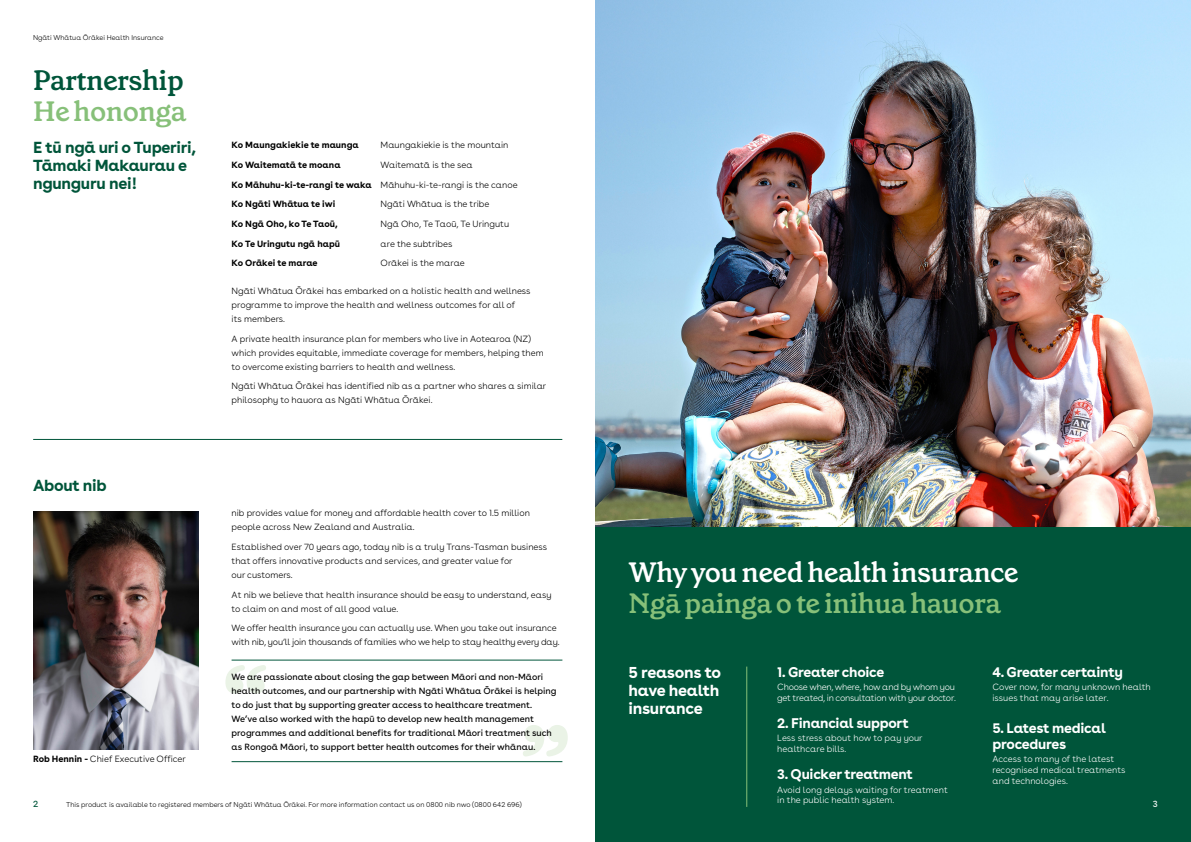
<style>
.page{position:relative;width:1191px;height:842px;background:#fff}
.page>*{position:absolute;margin:0;border:0;box-sizing:border-box;transform-origin:0 0}
.t1{font:600 28px "Grenette Pro";letter-spacing:-.02em;color:#87c079}
.t2{font:600 28px "Grenette Pro";letter-spacing:-.02em;color:#fff}
.t3{font:600 28px "Grenette Pro";letter-spacing:-.02em;color:#00553a}
.t4{font:700 16px/18px "Buenos Aires";letter-spacing:-.02em;color:#00553a}
.t5{font:700 16px/18px "Buenos Aires";letter-spacing:-.02em;color:#fff;text-align:justify}
.t6{font:700 14px/15.4px "Buenos Aires";letter-spacing:-.02em;color:#fff}
.t7{font:300 9px/14px "Buenos Aires";color:#000}
.t8{font:9px/14px "Buenos Aires";color:#000}
.t9{font:300 9px/10.8px "Buenos Aires";color:#fff}
.t10{font:300 9px/14px "Buenos Aires";letter-spacing:-.02em;color:#000}
.t11{font:700 9px "Buenos Aires";color:#000}
.t12{font:300 9px/10.8px "Buenos Aires";letter-spacing:-.025em;color:#fff}
.t13{font:9px "Buenos Aires";color:#00553a}
.t14{font:9px "Buenos Aires";color:#fff}
.t15{font:300 7px "Buenos Aires";color:#000}
.s1{font-weight:700}
</style>
<div class="page">
<img style="left:33px;top:511px;width:165px;height:239px">
<div style="left:595px;top:0;width:596px;height:842px;background:#00553a"></div>
<img style="left:595px;top:0;width:596px;height:526px">
<svg style="left:523px;top:725px;width:45px;height:32px"></svg>
<svg style="left:225px;top:665px;width:41px;height:29px"></svg>
<hr style="left:746px;top:666px;width:1px;height:141px;background:#87c079">
<hr style="left:231px;top:660px;width:331px;height:1px;background:#00553a">
<hr style="left:231px;top:761px;width:331px;height:1px;background:#00553a">
<hr style="left:33px;top:439px;width:529px;height:1px;background:#00553a">
<p class="t15" style="left:33px;top:33px;width:132px">Ngāti Whātua Ōrākei Health Insurance</p>
<h1 class="t3" style="left:33px;top:62px;width:152px">Partnership</h1>
<h1 class="t1" style="left:33px;top:93px;width:155px">He hononga</h1>
<h2 class="t4" style="left:33px;top:137px;width:164px">E tū ngā uri o Tuperiri,<br>Tāmaki Makaurau e ngunguru nei!</h2>
<h2 class="t4" style="left:33px;top:476px;width:75px">About nib</h2>
<p class="t7" style="left:33px;top:751px;width:154px"><span class="s1">Rob Hennin -</span> Chief Executive Officer</p>
<p class="t11" style="left:231px;top:139px;width:129px">Ko Maungakiekie te maunga</p>
<p class="t7" style="left:380px;top:138px;width:129px">Maungakiekie is the mountain</p>
<p class="t11" style="left:231px;top:158px;width:111px">Ko Waitematā te moana</p>
<p class="t7" style="left:231px;top:155px;width:287px;line-height:19.7px;text-indent:149px">Waitematā is the sea<br><span class="s1">Ko Māhuhu-ki-te-rangi te waka</span> Māhuhu-ki-te-rangi is the canoe<br><span class="s1">Ko Ngāti Whātua te iwi</span></p>
<p class="t7" style="left:380px;top:197px;width:110px">Ngāti Whātua is the tribe</p>
<p class="t11" style="left:231px;top:218px;width:108px">Ko Ngā Oho, ko Te Taoū,</p>
<p class="t7" style="left:380px;top:217px;width:130px">Ngā Oho, Te Taoū, Te Uringutu</p>
<p class="t11" style="left:231px;top:237px;width:110px">Ko Te Uringutu ngā hapū</p>
<p class="t7" style="left:380px;top:236px;width:73px">are the subtribes</p>
<p class="t11" style="left:231px;top:257px;width:88px">Ko Orākei te marae</p>
<p class="t7" style="left:380px;top:256px;width:86px">Orākei is the marae</p>
<p class="t7" style="left:231px;top:283px;width:300px">Ngāti Whātua Ōrākei has embarked on a holistic health and wellness programme to improve the health and wellness outcomes for all of<br>its members.</p>
<p class="t7" style="left:231px;top:331px;width:314px">A private health insurance plan for members who live in Aotearoa (NZ) which provides equitable, immediate coverage for members, helping them to overcome existing barriers to health and wellness.</p>
<p class="t7" style="left:231px;top:379px;width:316px">Ngāti Whātua Ōrākei has identified nib as a partner who shares a similar philosophy to hauora as Ngāti Whātua Ōrākei.</p>
<p class="t7" style="left:231px;top:505px;width:300px">nib provides value for money and affordable health cover to 1.5 million people across New Zealand and Australia.</p>
<p class="t7" style="left:231px;top:539px;width:317px">Established over 70 years ago, today nib is a truly Trans-Tasman business that offers innovative products and services, and greater value for<br>our customers.</p>
<p class="t7" style="left:231px;top:587px;width:321px">At nib we believe that health insurance should be easy to understand, easy to claim on and most of all good value.</p>
<p class="t10" style="left:231px;top:621px;width:329px">We offer health insurance you can actually use. When you take out insurance with nib, you’ll join thousands of families who we help to stay healthy every day.</p>
<p class="t8" style="left:231px;top:669px;width:326px">We are passionate about closing the gap between Māori and non-Māori health outcomes, and our partnership with Ngāti Whātua Ōrākei is helping to do just that by supporting greater access to healthcare treatment.<br>We’ve also worked with the hapū to develop new health management programmes and additional benefits for traditional Māori treatment such as Rongoā Māori, to support better health outcomes for their whānau.</p>
<p class="t13" style="left:33px;top:797px;width:7px">2</p>
<p class="t15" style="left:66px;top:799px;width:457px">This product is available to registered members of Ngāti Whātua Ōrākei. For more information contact us on 0800 nib nwo (0800 642 696)</p>
<h1 class="t2" style="left:628px;top:554px;width:392px">Why you need health insurance</h1>
<h1 class="t1" style="left:628px;top:585px;width:374px">Ngā painga o te inihua hauora</h1>
<h2 class="t5" style="left:628px;top:663px;width:94px">5 reasons to have health insurance</h2>
<h3 class="t6" style="left:777px;top:663px;width:109px">1. Greater choice</h3>
<p class="t12" style="left:777px;top:681px;width:180px">Choose when, where, how and by whom you get treated, in consultation with your doctor.</p>
<h3 class="t6" style="left:777px;top:715px;width:133px">2. Financial support</h3>
<p class="t9" style="left:777px;top:732px;width:147px">Less stress about how to pay your healthcare bills.</p>
<h3 class="t6" style="left:777px;top:766px;width:137px">3. Quicker treatment</h3>
<p class="t9" style="left:777px;top:783px;width:172px">Avoid long delays waiting for treatment in the public health system.</p>
<h3 class="t6" style="left:992px;top:663px;width:132px">4. Greater certainty</h3>
<p class="t9" style="left:992px;top:681px;width:160px">Cover now, for many unknown health issues that may arise later.</p>
<h3 class="t6" style="left:992px;top:720px;width:115px">5. Latest medical procedures</h3>
<p class="t9" style="left:992px;top:753px;width:135px">Access to many of the latest recognised medical treatments and technologies.</p>
<p class="t14" style="left:1152px;top:797px;width:6px">3</p>
</div>
